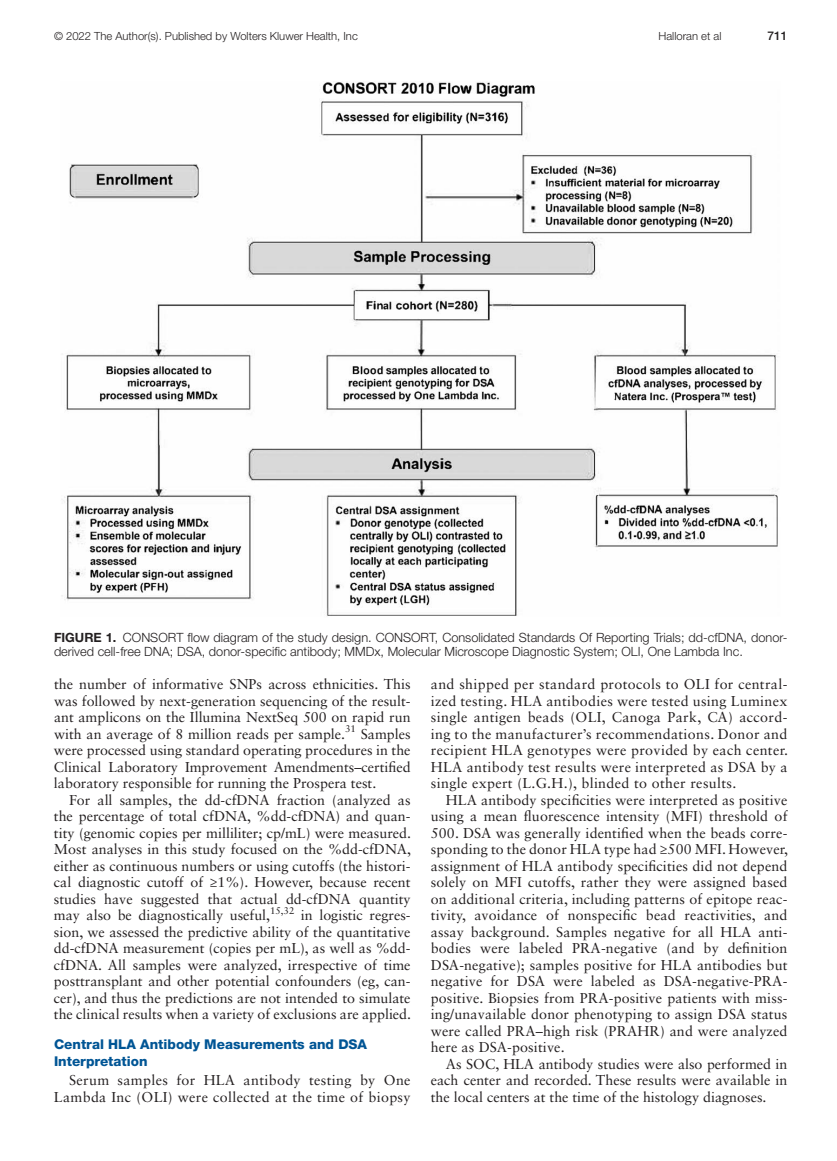
<style>
.page{position:relative;width:837px;height:1161px;background:#fff}
.page>*{position:absolute;margin:0;border:0;box-sizing:border-box;transform-origin:0 0}
.t1{font:14.25px/16.5px "Sabon LT Std";letter-spacing:.01em;color:#231f20;text-align:justify}
.t2{font:800 13.5px/16.5px "Helvetica Neue LT Std";color:#005595}
.t3{font:300 12.75px/13.5px "Helvetica Neue LT Std";color:#231f20}
.t4{font:500 12px "Helvetica Neue LT Std";color:#231f20}
.t5{font:300 11.25px "Helvetica Neue LT Std";color:#231f20}
.s1{font-weight:700}
</style>
<div class="page">
<img style="left:61px;top:82px;width:717px;height:534px">
<p class="t5" style="left:54px;top:29px;width:305px">© 2022 The Author(s). Published by Wolters Kluwer Health, Inc</p>
<p class="t5" style="left:659px;top:29px;width:64px">Halloran et al</p>
<p class="t4" style="left:767px;top:29px;width:22px">711</p>
<p class="t3" style="left:54px;top:631px;width:735px"><span class="s1">FIGURE 1.</span> CONSORT flow diagram of the study design. CONSORT, Consolidated Standards Of Reporting Trials; dd-cfDNA, donor&shy;derived cell-free DNA; DSA, donor-specific antibody; MMDx, Molecular Microscope Diagnostic System; OLI, One Lambda Inc.</p>
<p class="t1" style="left:54px;top:676px;width:358px">the number of informative SNPs across ethnicities. This was followed by next-generation sequencing of the result&shy;ant amplicons on the Illumina NextSeq 500 on rapid run with an average of 8 million reads per sample.<sup>31</sup> Samples were processed using standard operating procedures in the Clinical Laboratory Improvement Amendments–certified laboratory responsible for running the Prospera test.</p>
<p class="t1" style="left:54px;top:791px;width:359px;text-indent:15px">For all samples, the dd-cfDNA fraction (analyzed as the percentage of total cfDNA, %dd-cfDNA) and quan&shy;tity (genomic copies per milliliter; cp/mL) were measured.<br>Most analyses in this study focused on the %dd-cfDNA, either as continuous numbers or using cutoffs (the histori&shy;cal diagnostic cutoff of ≥1%). However, because recent studies have suggested that actual dd-cfDNA quantity may also be diagnostically useful,<sup>15,32</sup> in logistic regres&shy;sion, we assessed the predictive ability of the quantitative dd-cfDNA measurement (copies per mL), as well as %dd&shy;cfDNA. All samples were analyzed, irrespective of time posttransplant and other potential confounders (eg, can&shy;cer), and thus the predictions are not intended to simulate the clinical results when a variety of exclusions are applied.</p>
<p class="t2" style="left:54px;top:1036px;width:315px">Central HLA Antibody Measurements and DSA<br>Interpretation</p>
<p class="t1" style="left:54px;top:1072px;width:358px;text-align:right">Serum samples for HLA antibody testing by One<br>Lambda Inc (OLI) were collected at the time of biopsy</p>
<p class="t1" style="left:431px;top:676px;width:359px">and shipped per standard protocols to OLI for central&shy;ized testing. HLA antibodies were tested using Luminex single antigen beads (OLI, Canoga Park, CA) accord&shy;ing to the manufacturer’s recommendations. Donor and recipient HLA genotypes were provided by each center.<br>HLA antibody test results were interpreted as DSA by a single expert (L.G.H.), blinded to other results.</p>
<p class="t1" style="left:431px;top:791px;width:359px;text-indent:15px">HLA antibody specificities were interpreted as positive using a mean fluorescence intensity (MFI) threshold of 500. DSA was generally identified when the beads corre&shy;sponding to the donor HLA type had ≥500 MFI. However, assignment of HLA antibody specificities did not depend solely on MFI cutoffs, rather they were assigned based on additional criteria, including patterns of epitope reac&shy;tivity, avoidance of nonspecific bead reactivities, and assay background. Samples negative for all HLA anti&shy;bodies were labeled PRA-negative (and by definition DSA-negative); samples positive for HLA antibodies but negative for DSA were labeled as DSA-negative-PRA&shy;positive. Biopsies from PRA-positive patients with miss&shy;ing/unavailable donor phenotyping to assign DSA status were called PRA–high risk (PRAHR) and were analyzed here as DSA-positive.</p>
<p class="t1" style="left:431px;top:1055px;width:358px;text-indent:15px">As SOC, HLA antibody studies were also performed in each center and recorded. These results were available in the local centers at the time of the histology diagnoses.</p>
</div>
